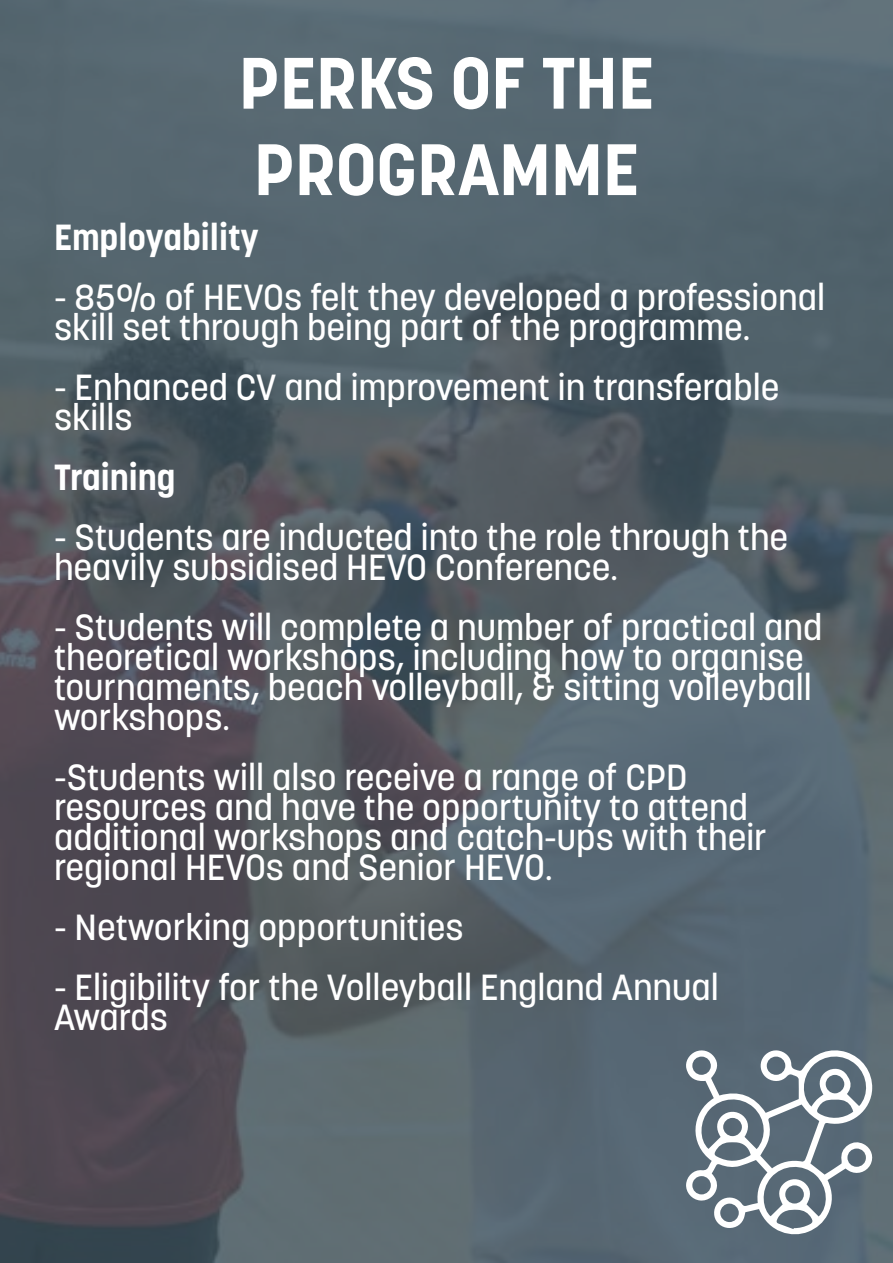
<style>
.page{position:relative;width:893px;height:1263px;background:#fff}
.page>*{position:absolute;margin:0;border:0;box-sizing:border-box;transform-origin:0 0}
.t1{font:700 72px/86.4px "Korolev";color:#fff}
.t2{font:500 36px/30px "Korolev";color:#fff}
.t3{font:700 36px "Korolev";color:#fff}
</style>
<div class="page">
<img style="left:0;top:0;width:893px;height:1263px">
<svg style="left:685px;top:1047px;width:189px;height:191px"></svg>
<h1 class="t1" style="left:239px;top:40px;width:417px">PERKS OF THE<br>PROGRAMME</h1>
<p class="t3" style="left:54px;top:214px;width:206px">Employability</p>
<p class="t2" style="left:54px;top:282px;width:773px">- 85% of HEVOs felt they developed a professional skill set through being part of the programme.</p>
<p class="t2" style="left:54px;top:372px;width:727px">- Enhanced CV and improvement in transferable skills</p>
<p class="t3" style="left:54px;top:454px;width:123px">Training</p>
<p class="t2" style="left:54px;top:522px;width:736px">- Students are inducted into the role through the heavily subsidised HEVO Conference.</p>
<p class="t2" style="left:54px;top:612px;width:770px">- Students will complete a number of practical and theoretical workshops, including how to organise tournaments, beach volleyball, &amp; sitting volleyball workshops.</p>
<p class="t2" style="left:54px;top:762px;width:714px">-Students will also receive a range of CPD resources and have the opportunity to attend additional workshops and catch-ups with their regional HEVOs and Senior HEVO.</p>
<p class="t2" style="left:54px;top:912px;width:411px">- Networking opportunities</p>
<p class="t2" style="left:54px;top:972px;width:666px">- Eligibility for the Volleyball England Annual<br>Awards</p>
</div>
